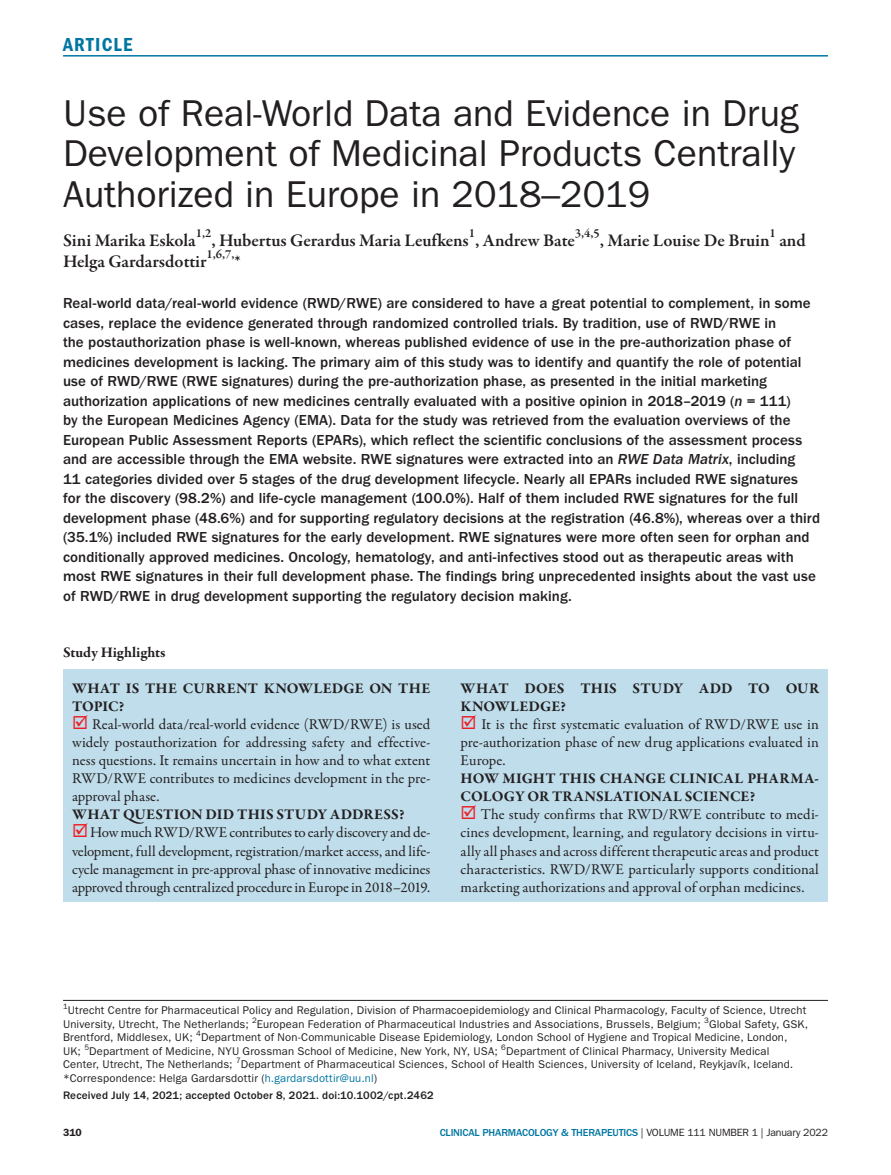
<style>
.page{position:relative;width:891px;height:1175px;background:#fff}
.page>*{position:absolute;margin:0;border:0;box-sizing:border-box;transform-origin:0 0}
.t1{font:37.5px/40.5px "ITC Franklin Gothic Std";color:#231f20;text-align:justify}
.t2{font:19.5px "ITC Franklin Gothic Std Dm Cd";letter-spacing:.065em;color:#0076a3}
.t3{font:600 18px/21px "Garamond Premr Pro";color:#231f20}
.t4{font:500 15px/19.5px "ITC Franklin Gothic Std";letter-spacing:.005em;color:#231f20}
.t5{font:15px/18px "Garamond Premr Pro";letter-spacing:-.005em;color:#231f20;text-align:justify}
.t6{font:700 15px/18px "Garamond Premr Pro";letter-spacing:.01em;color:#231f20}
.t7{font:600 12.6px "Garamond Premr Pro";color:#231f20}
.t8{font:11.25px/13.5px "ITC Franklin Gothic Std";letter-spacing:.015em;color:#231f20}
.t9{font:500 11.25px "ITC Franklin Gothic Std";letter-spacing:.015em;color:#231f20}
.t10{font:500 10.5px "ITC Franklin Gothic Std";letter-spacing:-.015em;color:#0076a3}
.t11{font:600 10.5px "ITC Franklin Gothic Std";color:#231f20}
.t12{font:7.8px "ITC Franklin Gothic Std";color:#231f20}
.s1{font-size:18px}
.s2{font-family:"ITC Franklin Gothic Std Med It";font-weight:400}
.s3{color:#ee1d23}
.s4{color:#0076a3}
.s5{font-weight:400;color:#231f20}
</style>
<div class="page">
<hr style="left:63px;top:55px;width:765px;height:2px;background:#0076a3">
<hr style="left:63px;top:1000px;width:765px;height:1px;background:#231f20">
<div style="left:63px;top:634px;width:765px;height:267px;background:#bfddeb"></div>
<div style="left:51px;top:625px;width:780px;height:44px;background:#fff"></div>
<h2 class="t2" style="left:63px;top:33px;width:71px">ARTICLE</h2>
<h1 class="t1" style="left:63px;top:93px;width:737px">Use of Real-World Data and Evidence in Drug Development of Medicinal Products Centrally Authorized in Europe in 2018–2019</h1>
<p class="t3" style="left:63px;top:230px;width:744px">Sini Marika Eskola<sup>1,2</sup>, Hubertus Gerardus Maria Leufkens<sup>1</sup>, Andrew Bate<sup>3,4,5</sup>, Marie Louise De Bruin<sup>1</sup> and<br>Helga Gardarsdottir</p>
<p class="t7" style="left:207px;top:247px;width:35px">1,6,7,<span class="s1">*</span></p>
<p class="t4" style="left:63px;top:294px;width:759px">Real-world data/real-world evidence (RWD/RWE) are considered to have a great potential to complement, in some cases, replace the evidence generated through randomized controlled trials. By tradition, use of RWD/RWE in<br>the postauthorization phase is well-known, whereas published evidence of use in the pre-authorization phase of medicines development is lacking. The primary aim of this study was to identify and quantify the role of potential use of RWD/RWE (RWE signatures) during the pre-authorization phase, as presented in the initial marketing authorization applications of new medicines centrally evaluated with a positive opinion in 2018–2019 (<span class="s2">n</span> = 111)<br>by the European Medicines Agency (EMA). Data for the study was retrieved from the evaluation overviews of the European Public Assessment Reports (EPARs), which reflect the scientific conclusions of the assessment process and are accessible through the EMA website. RWE signatures were extracted into an <span class="s2">RWE Data Matrix</span>, including<br>11 categories divided over 5 stages of the drug development lifecycle. Nearly all EPARs included RWE signatures<br>for the discovery (98.2%) and life-cycle management (100.0%). Half of them included RWE signatures for the full development phase (48.6%) and for supporting regulatory decisions at the registration (46.8%), whereas over a third (35.1%) included RWE signatures for the early development. RWE signatures were more often seen for orphan and conditionally approved medicines. Oncology, hematology, and anti-infectives stood out as therapeutic areas with most RWE signatures in their full development phase. The findings bring unprecedented insights about the vast use of RWD/RWE in drug development supporting the regulatory decision making.</p>
<p class="t6" style="left:63px;top:644px;width:104px">Study Highlights</p>
<p class="t6" style="left:72px;top:680px;width:360px">WHAT IS THE CURRENT KNOWLEDGE ON THE<br>TOPIC?</p>
<p class="t5" style="left:72px;top:716px;width:360px"><span class="s3">☑</span> Real-world data/real-world evidence (RWD/RWE) is used widely postauthorization for addressing safety and effective&shy;ness questions. It remains uncertain in how and to what extent RWD/RWE contributes to medicines development in the pre&shy;approval phase.</p>
<p class="t6" style="left:72px;top:806px;width:334px">WHAT QUESTION DID THIS STUDY ADDRESS?</p>
<p class="t5" style="left:72px;top:824px;width:360px"><span class="s3">☑</span> How much RWD/RWE contributes to early discovery and de&shy;velopment, full development, registration/market access, and life&shy;cycle management in pre-approval phase of innovative medicines approved through centralized procedure in Europe in 2018–2019.</p>
<p class="t6" style="left:461px;top:680px;width:360px">WHAT DOES THIS STUDY ADD TO OUR<br>KNOWLEDGE?</p>
<p class="t5" style="left:461px;top:716px;width:360px"><span class="s3">☑</span> It is the first systematic evaluation of RWD/RWE use in pre-authorization phase of new drug applications evaluated in Europe.</p>
<p class="t6" style="left:461px;top:770px;width:360px">HOW MIGHT THIS CHANGE CLINICAL PHARMA-<br>COLOGY OR TRANSLATIONAL SCIENCE?</p>
<p class="t5" style="left:461px;top:806px;width:360px"><span class="s3">☑</span> The study confirms that RWD/RWE contribute to medi&shy;cines development, learning, and regulatory decisions in virtu&shy;ally all phases and across different therapeutic areas and product characteristics. RWD/RWE particularly supports conditional marketing authorizations and approval of orphan medicines.</p>
<p class="t12" style="left:63px;top:1002px;width:6px">1</p>
<p class="t8" style="left:63px;top:1003px;width:745px;text-indent:5px">Utrecht Centre for Pharmaceutical Policy and Regulation, Division of Pharmacoepidemiology and Clinical Pharmacology, Faculty of Science, Utrecht<br>University, Utrecht, The Netherlands;</p>
<p class="t12" style="left:252px;top:1015px;width:6px">2</p>
<p class="t8" style="left:257px;top:1017px;width:445px">European Federation of Pharmaceutical Industries and Associations, Brussels, Belgium;</p>
<p class="t12" style="left:704px;top:1015px;width:6px">3</p>
<p class="t8" style="left:709px;top:1017px;width:101px">Global Safety, GSK,</p>
<p class="t8" style="left:63px;top:1030px;width:131px">Brentford, Middlesex, UK;</p>
<p class="t12" style="left:196px;top:1029px;width:6px">4</p>
<p class="t8" style="left:201px;top:1030px;width:588px">Department of Non‑Communicable Disease Epidemiology, London School of Hygiene and Tropical Medicine, London,</p>
<p class="t8" style="left:63px;top:1044px;width:19px">UK;</p>
<p class="t12" style="left:84px;top:1042px;width:6px">5</p>
<p class="t8" style="left:89px;top:1044px;width:410px">Department of Medicine, NYU Grossman School of Medicine, New York, NY, USA;</p>
<p class="t12" style="left:501px;top:1042px;width:6px">6</p>
<p class="t8" style="left:506px;top:1044px;width:265px">Department of Clinical Pharmacy, University Medical</p>
<p class="t8" style="left:63px;top:1057px;width:171px">Center, Utrecht, The Netherlands;</p>
<p class="t12" style="left:236px;top:1056px;width:6px">7</p>
<p class="t8" style="left:63px;top:1057px;width:732px;text-indent:178px">Department of Pharmaceutical Sciences, School of Health Sciences, University of Iceland, Reykjavík, Iceland. *Correspondence: Helga Gardarsdottir (<span class="s4">h.gardarsdottir@uu.nl</span>)</p>
<p class="t9" style="left:63px;top:1088px;width:372px">Received July 14, 2021; accepted October 8, 2021. doi:10.1002/cpt.2462</p>
<p class="t11" style="left:63px;top:1125px;width:20px">310</p>
<p class="t10" style="left:440px;top:1126px;width:390px">CLINICAL PHARMACOLOGY &amp; THERAPEUTICS <span class="s5">| VOLUME 111 NUMBER 1 | January 2022</span></p>
</div>
